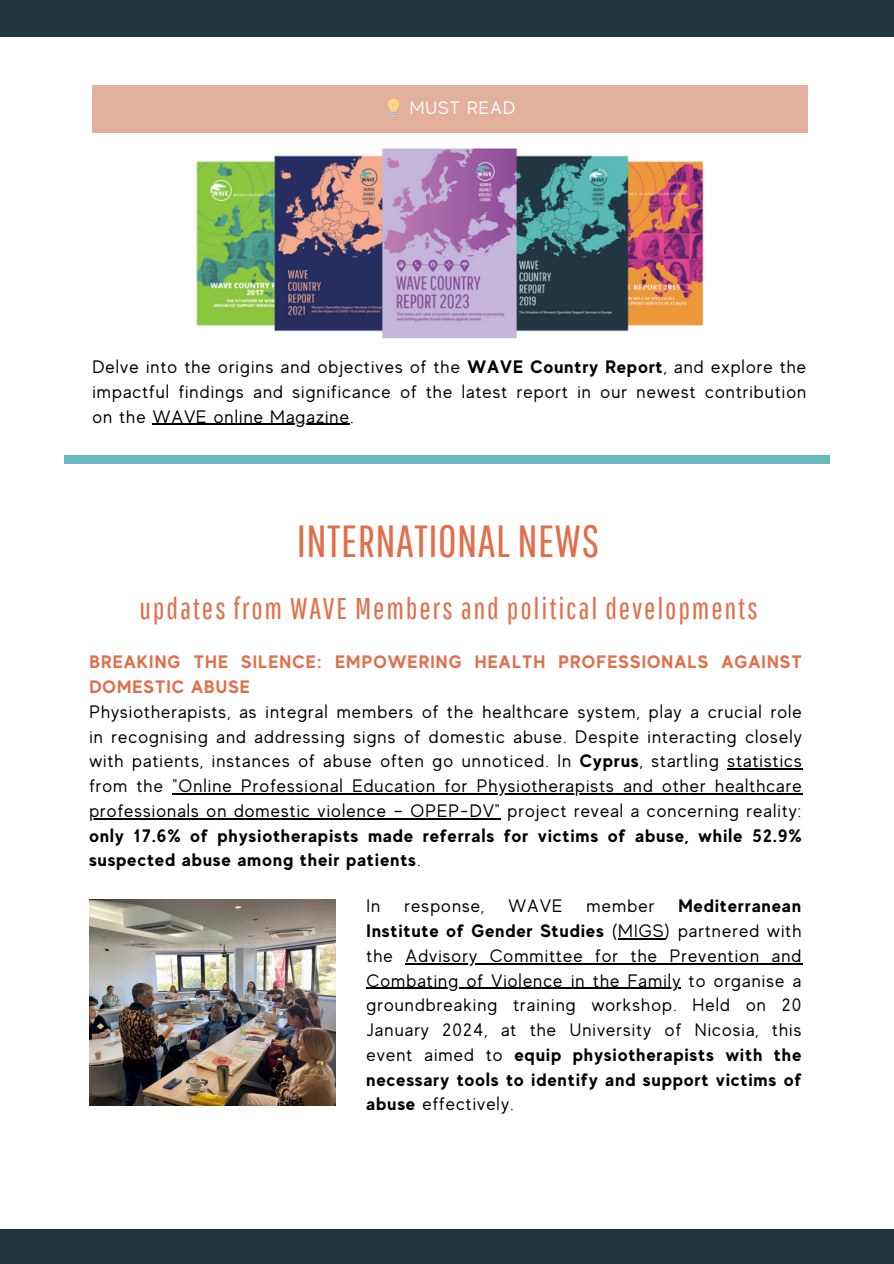
<style>
.page{position:relative;width:894px;height:1264px;background:#fff}
.page>*{position:absolute;margin:0;border:0;box-sizing:border-box;transform-origin:0 0}
.t1{font:45px "Pathway Gothic One";letter-spacing:.01em;color:#e16f4b}
.t2{font:30px "Pathway Gothic One";letter-spacing:.06em;color:#e16f4b}
.t3{font:18px/24.8px "MADE Evolve Sans";letter-spacing:.06em;color:#000;text-align:justify}
.t4{font:700 18px/24.8px "MADE Evolve Sans";letter-spacing:.06em;color:#000}
.t5{font:700 18px/24.8px "MADE Evolve Sans";letter-spacing:.06em;color:#e16f4b}
.t6{font:18px "MADE Evolve Sans";letter-spacing:.06em;color:#fff}
.s1{font-weight:700}
.s2{font-weight:400}
</style>
<div class="page">
<div style="left:0;top:1228px;width:893px;height:35px;background:#223644"></div>
<div style="left:0;top:0;width:893px;height:37px;background:#223644"></div>
<div style="left:64px;top:455px;width:765px;height:8px;background:#66babb"></div>
<img style="left:89px;top:899px;width:247px;height:206px">
<img style="left:148px;top:132px;width:603px;height:207px">
<div style="left:92px;top:85px;width:715px;height:47px;background:#e3b09d"></div>
<hr style="left:153px;top:424px;width:197px;height:1px;background:#000">
<hr style="left:727px;top:768px;width:75px;height:1px;background:#000">
<hr style="left:178px;top:793px;width:624px;height:1px;background:#000">
<hr style="left:89px;top:818px;width:406px;height:1px;background:#000">
<hr style="left:618px;top:938px;width:46px;height:1px;background:#000">
<hr style="left:405px;top:963px;width:397px;height:1px;background:#000">
<hr style="left:366px;top:987px;width:315px;height:1px;background:#000">
<p class="t6" style="left:409px;top:98px;width:107px">MUST READ</p>
<p class="t3" style="left:92px;top:355px;width:715px">Delve into the origins and objectives of the <span class="s1">WAVE Country Report</span>, and explore the impactful findings and significance of the latest report in our newest contribution on the WAVE online Magazine.</p>
<h1 class="t1" style="left:297px;top:514px;width:304px">INTERNATIONAL NEWS</h1>
<h2 class="t2" style="left:139px;top:590px;width:620px">updates from WAVE Members and political developments</h2>
<p class="t5" style="left:89px;top:649px;width:713px">BREAKING THE SILENCE: EMPOWERING HEALTH PROFESSIONALS AGAINST<br>DOMESTIC ABUSE</p>
<p class="t3" style="left:89px;top:699px;width:713px">Physiotherapists, as integral members of the healthcare system, play a crucial role in recognising and addressing signs of domestic abuse. Despite interacting closely with patients, instances of abuse often go unnoticed. In <span class="s1">Cyprus</span>, startling statistics from the "Online Professional Education for Physiotherapists and other healthcare professionals on domestic violence – OPEP-DV" project reveal a concerning reality:</p>
<p class="t4" style="left:89px;top:822px;width:713px">only 17.6% of physiotherapists made referrals for victims of abuse, while 52.9% suspected abuse among their patients<span class="s2">.</span></p>
<p class="t3" style="left:366px;top:893px;width:436px;text-indent:312px"><span class="s1">Mediterranean Institute of Gender Studies</span> (MIGS) partnered with the Advisory Committee for the Prevention and Combating of Violence in the Family to organise a groundbreaking training workshop. Held on 20<br>January 2024, at the University of Nicosia, this event aimed to <span class="s1">equip physiotherapists with the necessary tools to identify and support victims of abuse</span> effectively.</p>
<p class="t3" style="left:366px;top:893px;width:15px">In</p>
<p class="t3" style="left:404px;top:893px;width:81px">response,</p>
<p class="t3" style="left:508px;top:893px;width:55px">WAVE</p>
<p class="t3" style="left:586px;top:893px;width:69px">member</p>
</div>
